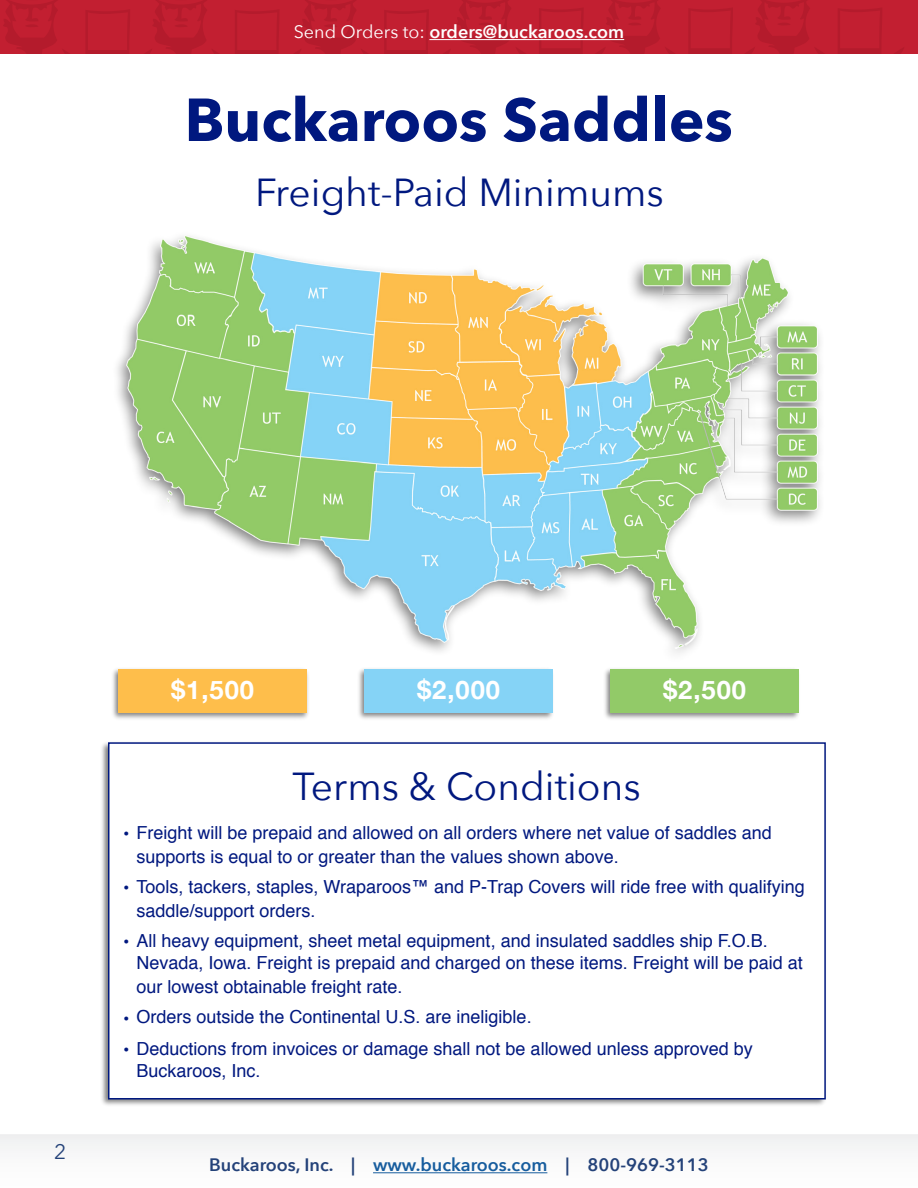
<style>
.page{position:relative;width:918px;height:1188px;background:#fff}
.page>*{position:absolute;margin:0;border:0;box-sizing:border-box;transform-origin:0 0}
.t1{font:700 60px "Avenir Next";color:#00187f}
.t2{font:39px "Avenir Next";color:#00187f}
.t3{font:700 25.5px "Helvetica Neue";letter-spacing:.04em;color:#fff}
.t4{font:21px "Avenir Next";color:#244279}
.t5{font:18px/24px "Helvetica";color:#00187f}
.t6{font:600 18px "Avenir Next";color:#244279}
.t7{font:600 18px "Avenir Next";color:#fff}
.s1{font-weight:400}
.s2{color:#175d9e}
</style>
<div class="page">
<img style="left:117px;top:236px;width:701px;height:417px">
<img style="left:113px;top:668px;width:196px;height:51px">
<div style="left:118px;top:669px;width:190px;height:43px;background:#febe4b"></div>
<img style="left:359px;top:669px;width:194px;height:50px">
<div style="left:364px;top:669px;width:190px;height:43px;background:#85d3f6"></div>
<img style="left:605px;top:669px;width:194px;height:50px">
<div style="left:610px;top:669px;width:190px;height:43px;background:#92ca68"></div>
<img style="left:101px;top:743px;width:724px;height:362px">
<div style="left:109px;top:743px;width:716px;height:356px;background:#fff"></div>
<div style="left:108px;top:742px;width:718px;height:358px;border:2px solid #00187f"></div>
<svg style="left:0;top:0;width:904px;height:54px;background:#be1e2f"></svg>
<hr style="left:429px;top:39px;width:195px;height:1px;background:#fff">
<hr style="left:373px;top:1172px;width:174px;height:1px;background:#175d9e">
<p class="t7" style="left:294px;top:17px;width:332px"><span class="s1">Send Orders to:</span> orders@buckaroos.com</p>
<p class="t1" style="left:184px;top:68px;width:550px">Buckaroos Saddles</p>
<p class="t2" style="left:255px;top:159px;width:410px">Freight-Paid Minimums</p>
<p class="t4" style="left:54px;top:1134px;width:14px">2</p>
<p class="t3" style="left:171px;top:670px;width:85px">$1,500</p>
<p class="t3" style="left:417px;top:670px;width:85px">$2,000</p>
<p class="t3" style="left:663px;top:670px;width:85px">$2,500</p>
<p class="t2" style="left:292px;top:753px;width:350px">Terms &amp; Conditions</p>
<p class="t5" style="left:136px;top:821px;width:637px;text-indent:-14px">• Freight will be prepaid and allowed on all orders where net value of saddles and supports is equal to or greater than the values shown above.</p>
<p class="t5" style="left:136px;top:875px;width:670px;text-indent:-14px">• Tools, tackers, staples, Wraparoos™ and P-Trap Covers will ride free with qualifying saddle/support orders.</p>
<p class="t5" style="left:136px;top:929px;width:668px;line-height:23.2px;text-indent:-14px">• All heavy equipment, sheet metal equipment, and insulated saddles ship F.O.B.<br>Nevada, Iowa. Freight is prepaid and charged on these items. Freight will be paid at our lowest obtainable freight rate.</p>
<p class="t5" style="left:123px;top:1005px;width:410px">• Orders outside the Continental U.S. are ineligible.</p>
<p class="t5" style="left:136px;top:1037px;width:618px;line-height:22.5px;text-indent:-14px">• Deductions from invoices or damage shall not be allowed unless approved by<br>Buckaroos, Inc.</p>
<p class="t6" style="left:209px;top:1150px;width:501px">Buckaroos, Inc. | <span class="s2">www.buckaroos.com</span> | 800-969-3113</p>
</div>
